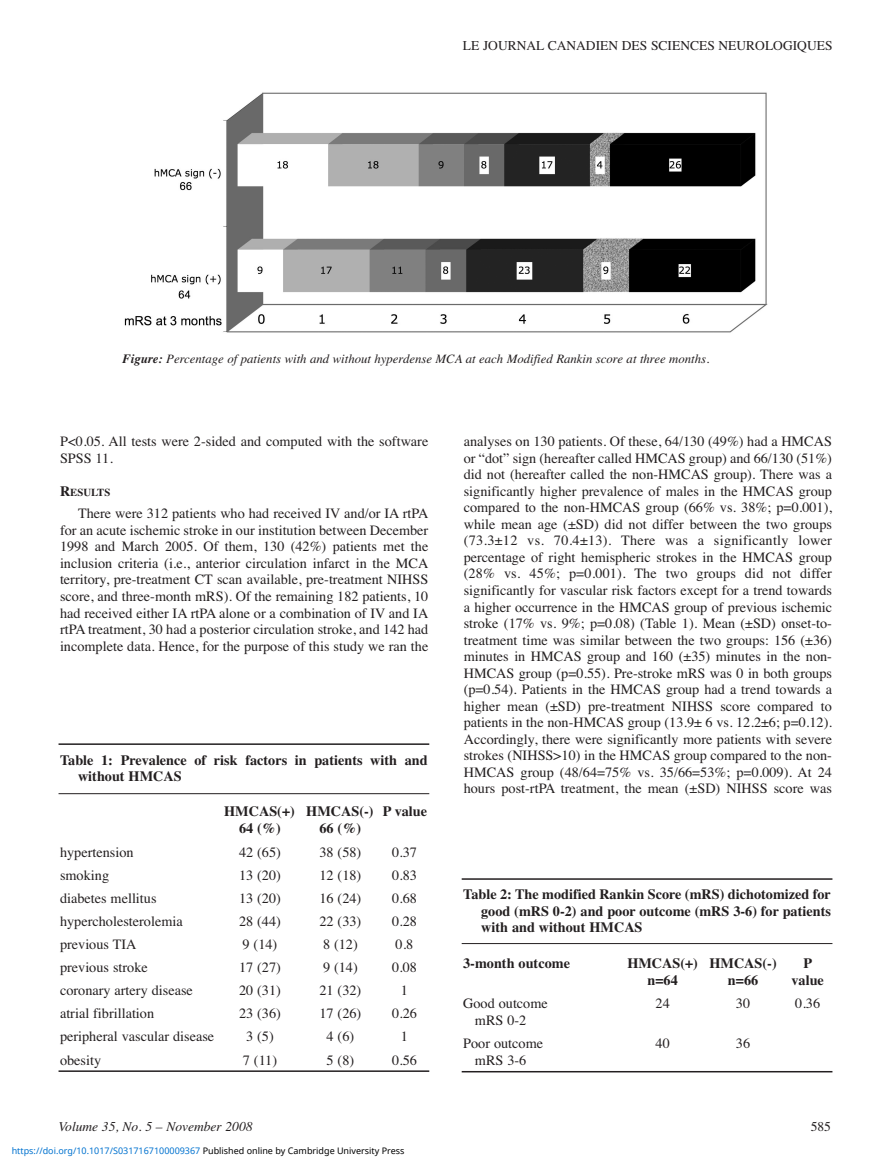
<style>
.page{position:relative;width:891px;height:1175px;background:#fff}
.page>*{position:absolute;margin:0;border:0;box-sizing:border-box;transform-origin:0 0}
.t1{font:14.25px/16.5px "Times";color:#231f20;text-align:justify}
.t2{font:700 14.25px/16.5px "Times";color:#231f20}
.t3{font:13.5px "Times";color:#231f20}
.t4{font:italic 13.5px "Times";color:#231f20}
.t5{font:italic 12.75px "Times";color:#231f20}
.t6{font:700 10.65px "Times";color:#231f20}
.t7{font:9px "Noto Sans";color:#0172cf}
.s1{font-weight:700}
.s2{font-size:14.25px}
.s3{color:#000}
</style>
<div class="page">
<hr style="left:59px;top:1070px;width:370px;height:1px;background:#231f20">
<hr style="left:59px;top:743px;width:370px;height:2px;background:#231f20">
<hr style="left:59px;top:793px;width:370px;height:1px;background:#231f20">
<hr style="left:462px;top:1071px;width:370px;height:1px;background:#231f20">
<hr style="left:462px;top:878px;width:370px;height:1px;background:#231f20">
<hr style="left:462px;top:943px;width:370px;height:1px;background:#231f20">
<img style="left:124px;top:92px;width:644px;height:241px">
<p class="t3" style="left:463px;top:37px;width:371px">LE JOURNAL CANADIEN DES SCIENCES NEUROLOGIQUES</p>
<p class="t5" style="left:122px;top:351px;width:588px"><span class="s1">Figure:</span> Percentage of patients with and without hyperdense MCA at each Modified Rankin score at three months.</p>
<p class="t1" style="left:60px;top:433px;width:370px">P&lt;0.05. All tests were 2-sided and computed with the software<br>SPSS 11.</p>
<p class="t6" style="left:60px;top:486px;width:52px"><span class="s2">R</span>ESULTS</p>
<p class="t1" style="left:60px;top:505px;width:370px;text-indent:18px">There were 312 patients who had received IV and/or IA rtPA for an acute ischemic stroke in our institution between December 1998 and March 2005. Of them, 130 (42%) patients met the inclusion criteria (i.e., anterior circulation infarct in the MCA territory, pre-treatment CT scan available, pre-treatment NIHSS score, and three-month mRS). Of the remaining 182 patients, 10 had received either IA rtPA alone or a combination of IV and IA rtPA treatment, 30 had a posterior circulation stroke, and 142 had incomplete data. Hence, for the purpose of this study we ran the</p>
<p class="t2" style="left:78px;top:751px;width:351px;text-indent:-18px">Table 1: Prevalence of risk factors in patients with and without HMCAS</p>
<p class="t2" style="left:239px;top:803px;width:190px;line-height:17.1px;text-indent:-15px">HMCAS(+) HMCAS(-) P value<br>64 (%)</p>
<p class="t2" style="left:319px;top:820px;width:43px">66 (%)</p>
<p class="t1" style="left:60px;top:843px;width:75px">hypertension</p>
<p class="t1" style="left:239px;top:843px;width:43px">42 (65)</p>
<p class="t1" style="left:319px;top:843px;width:43px">38 (58)</p>
<p class="t1" style="left:392px;top:843px;width:26px">0.37</p>
<p class="t1" style="left:60px;top:866px;width:51px">smoking</p>
<p class="t1" style="left:239px;top:866px;width:43px">13 (20)</p>
<p class="t1" style="left:319px;top:866px;width:43px">12 (18)</p>
<p class="t1" style="left:392px;top:866px;width:26px">0.83</p>
<p class="t1" style="left:60px;top:889px;width:98px">diabetes mellitus</p>
<p class="t1" style="left:239px;top:889px;width:43px">13 (20)</p>
<p class="t1" style="left:319px;top:889px;width:43px">16 (24)</p>
<p class="t1" style="left:392px;top:889px;width:26px">0.68</p>
<p class="t1" style="left:60px;top:912px;width:124px">hypercholesterolemia</p>
<p class="t1" style="left:239px;top:912px;width:43px">28 (44)</p>
<p class="t1" style="left:319px;top:912px;width:43px">22 (33)</p>
<p class="t1" style="left:392px;top:912px;width:26px">0.28</p>
<p class="t1" style="left:60px;top:935px;width:78px">previous TIA</p>
<p class="t1" style="left:243px;top:935px;width:36px">9 (14)</p>
<p class="t1" style="left:323px;top:935px;width:36px">8 (12)</p>
<p class="t1" style="left:396px;top:935px;width:19px">0.8</p>
<p class="t1" style="left:60px;top:959px;width:89px">previous stroke</p>
<p class="t1" style="left:239px;top:959px;width:43px">17 (27)</p>
<p class="t1" style="left:323px;top:959px;width:36px">9 (14)</p>
<p class="t1" style="left:392px;top:959px;width:26px">0.08</p>
<p class="t1" style="left:60px;top:982px;width:134px">coronary artery disease</p>
<p class="t1" style="left:239px;top:982px;width:43px">20 (31)</p>
<p class="t1" style="left:319px;top:982px;width:43px">21 (32)</p>
<p class="t1" style="left:401px;top:982px;width:9px">1</p>
<p class="t1" style="left:60px;top:1005px;width:96px">atrial fibrillation</p>
<p class="t1" style="left:239px;top:1005px;width:43px">23 (36)</p>
<p class="t1" style="left:319px;top:1005px;width:43px">17 (26)</p>
<p class="t1" style="left:392px;top:1005px;width:26px">0.26</p>
<p class="t1" style="left:60px;top:1028px;width:156px">peripheral vascular disease</p>
<p class="t1" style="left:246px;top:1028px;width:29px">3 (5)</p>
<p class="t1" style="left:327px;top:1028px;width:29px">4 (6)</p>
<p class="t1" style="left:401px;top:1028px;width:9px">1</p>
<p class="t1" style="left:60px;top:1051px;width:43px">obesity</p>
<p class="t1" style="left:243px;top:1051px;width:36px">7 (11)</p>
<p class="t1" style="left:327px;top:1051px;width:29px">5 (8)</p>
<p class="t1" style="left:392px;top:1051px;width:26px">0.56</p>
<p class="t1" style="left:464px;top:433px;width:370px">analyses on 130 patients. Of these, 64/130 (49%) had a HMCAS or “dot” sign (hereafter called HMCAS group) and 66/130 (51%) did not (hereafter called the non-HMCAS group). There was a significantly higher prevalence of males in the HMCAS group compared to the non-HMCAS group (66% vs. 38%; p=0.001), while mean age (±SD) did not differ between the two groups (73.3±12 vs. 70.4±13). There was a significantly lower percentage of right hemispheric strokes in the HMCAS group (28% vs. 45%; p=0.001). The two groups did not differ significantly for vascular risk factors except for a trend towards a higher occurrence in the HMCAS group of previous ischemic stroke (17% vs. 9%; p=0.08) (Table 1). Mean (±SD) onset-to&shy;treatment time was similar between the two groups: 156 (±36) minutes in HMCAS group and 160 (±35) minutes in the non-HMCAS group (p=0.55). Pre-stroke mRS was 0 in both groups (p=0.54). Patients in the HMCAS group had a trend towards a higher mean (±SD) pre-treatment NIHSS score compared to patients in the non-HMCAS group (13.9± 6 vs. 12.2±6; p=0.12).<br>Accordingly, there were significantly more patients with severe strokes (NIHSS&gt;10) in the HMCAS group compared to the non-HMCAS group (48/64=75% vs. 35/66=53%; p=0.009). At 24 hours post-rtPA treatment, the mean (±SD) NIHSS score was</p>
<p class="t2" style="left:481px;top:886px;width:351px;text-align:justify;text-indent:-18px">Table 2: The modified Rankin Score (mRS) dichotomized for good (mRS 0-2) and poor outcome (mRS 3-6) for patients with and without HMCAS</p>
<p class="t2" style="left:463px;top:954px;width:108px">3-month outcome</p>
<p class="t2" style="left:627px;top:954px;width:151px">HMCAS(+) HMCAS(-)</p>
<p class="t2" style="left:803px;top:954px;width:10px">P</p>
<p class="t2" style="left:648px;top:971px;width:32px">n=64</p>
<p class="t2" style="left:728px;top:971px;width:32px">n=66</p>
<p class="t2" style="left:791px;top:971px;width:34px">value</p>
<p class="t1" style="left:463px;top:994px;width:86px">Good outcome</p>
<p class="t1" style="left:656px;top:994px;width:16px">24</p>
<p class="t1" style="left:736px;top:994px;width:16px">30</p>
<p class="t1" style="left:795px;top:994px;width:26px">0.36</p>
<p class="t1" style="left:463px;top:1008px;width:81px;line-height:23.1px;text-align:center">mRS 0-2<br>Poor outcome</p>
<p class="t1" style="left:656px;top:1035px;width:16px">40</p>
<p class="t1" style="left:736px;top:1035px;width:16px">36</p>
<p class="t1" style="left:475px;top:1052px;width:53px">mRS 3-6</p>
<p class="t4" style="left:59px;top:1118px;width:195px">Volume 35, No. 5 – November 2008</p>
<p class="t3" style="left:811px;top:1118px;width:22px">585</p>
<p class="t7" style="left:12px;top:1143px;width:394px">https://doi.org/10.1017/S0317167100009367 <span class="s3">Published online by Cambridge University Press</span></p>
</div>
